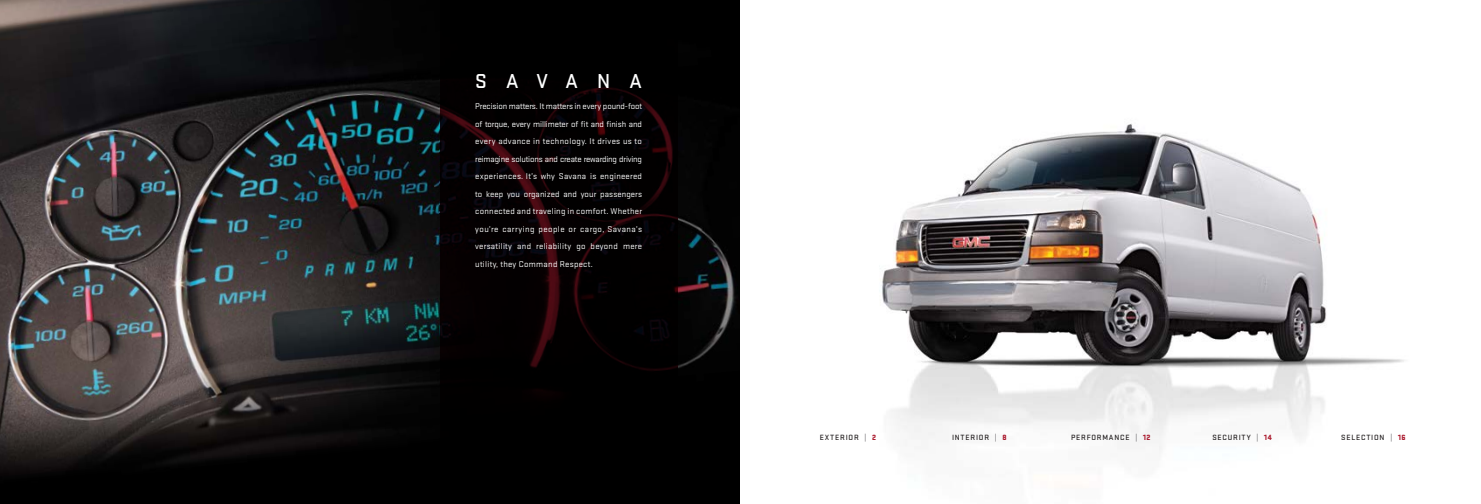
<style>
.page{position:relative;width:1481px;height:504px;background:#fff}
.page>*{position:absolute;margin:0;border:0;box-sizing:border-box;transform-origin:0 0}
.t1{font:500 21px "Stratum GMC";letter-spacing:.91em;color:#fff}
.t2{font:8.75px/17.5px "Stratum GMC";letter-spacing:.03em;color:#fff;text-align:justify}
.t3{font:500 7.88px "Stratum GMC";letter-spacing:.1em;color:#231f20}
.s1{font-weight:700;color:#717073}
.s2{font-weight:900;color:#aa182c}
</style>
<div class="page">
<img style="left:0;top:0;width:1404px;height:504px">
<svg style="left:440px;top:0;width:237px;height:504px;background:#040001"></svg>
<h1 class="t1" style="left:475px;top:66px;width:168px">SAVANA</h1>
<p class="t2" style="left:475px;top:97px;width:168px">Precision matters. It matters in every pound-foot of torque, every millimeter of fit and finish and every advance in technology. It drives us to reimagine solutions and create rewarding driving experiences. It’s why Savana is engineered to keep you organized and your passengers connected and traveling in comfort. Whether you’re carrying people or cargo, Savana’s versatility and reliability go beyond mere utility, they Command Respect.</p>
<p class="t3" style="left:820px;top:432px;width:58px">EXTERIOR <span class="s1">|</span> <span class="s2">2</span></p>
<p class="t3" style="left:952px;top:432px;width:56px">INTERIOR <span class="s1">|</span> <span class="s2">8</span></p>
<p class="t3" style="left:1071px;top:432px;width:81px">PERFORMANCE <span class="s1">|</span> <span class="s2">12</span></p>
<p class="t3" style="left:1212px;top:432px;width:61px">SECURITY <span class="s1">|</span> <span class="s2">14</span></p>
<p class="t3" style="left:1341px;top:432px;width:66px">SELECTION <span class="s1">|</span> <span class="s2">16</span></p>
</div>
